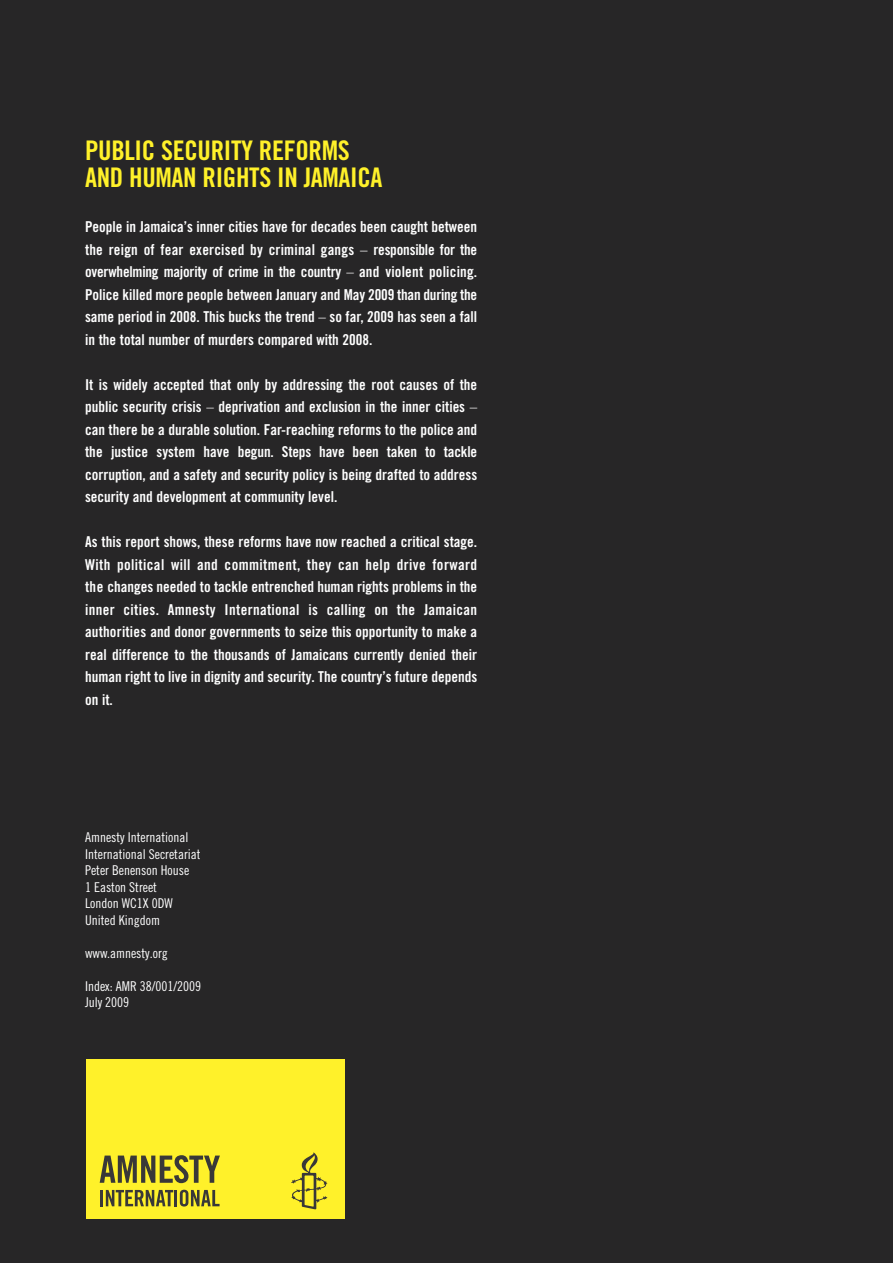
<style>
.page{position:relative;width:893px;height:1263px;background:#272627}
.page>*{position:absolute;margin:0;border:0;box-sizing:border-box;transform-origin:0 0}
.t1{font:27px/27px "Amnesty Trade Gothic Bd Cn 20";letter-spacing:-.015em;color:#fff12a}
.t2{font:15px/22.5px "Amnesty Trade Gothic Bd Cn 20";color:#fff;text-align:justify}
.t3{font:13.5px/16.5px "Amnesty Trade Gothic Cn 18";color:#fff}
.s1{font-family:"Amnesty Trade Gothic";font-weight:300}
</style>
<div class="page">
<div style="left:86px;top:1059px;width:259px;height:159px;background:#fff12a"></div>
<hr style="left:100px;top:1190px;width:3px;height:16px;background:#393838">
<svg style="left:106px;top:1190px;width:114px;height:16px"></svg>
<svg style="left:100px;top:1155px;width:120px;height:28px"></svg>
<svg style="left:291px;top:1152px;width:36px;height:57px"></svg>
<h1 class="t1" style="left:85px;top:137px;width:299px">PUBLIC SECURITY REFORMS<br>AND HUMAN RIGHTS IN JAMAICA</h1>
<p class="t2" style="left:85px;top:215px;width:394px">People in Jamaica’s inner cities have for decades been caught between the reign of fear exercised by criminal gangs <span class="s1">–</span> responsible for the overwhelming majority of crime in the country <span class="s1">–</span> and violent policing.<br>Police killed more people between January and May 2009 than during the same period in 2008. This bucks the trend <span class="s1">–</span> so far, 2009 has seen a fall in the total number of murders compared with 2008.</p>
<p class="t2" style="left:85px;top:373px;width:394px">It is widely accepted that only by addressing the root causes of the public security crisis <span class="s1">–</span> deprivation and exclusion in the inner cities <span class="s1">– </span>can there be a durable solution. Far-reaching reforms to the police and the justice system have begun. Steps have been taken to tackle corruption, and a safety and security policy is being drafted to address security and development at community level.</p>
<p class="t2" style="left:85px;top:530px;width:394px">As this report shows, these reforms have now reached a critical stage.<br>With political will and commitment, they can help drive forward the changes needed to tackle entrenched human rights problems in the inner cities. Amnesty International is calling on the Jamaican authorities and donor governments to seize this opportunity to make a real difference to the thousands of Jamaicans currently denied their human right to live in dignity and security. The country’s future depends on it.</p>
<p class="t3" style="left:85px;top:829px;width:117px">Amnesty International<br>International Secretariat<br>Peter Benenson House<br>1 Easton Street<br>London WC1X 0DW<br>United Kingdom</p>
<p class="t3" style="left:85px;top:944px;width:84px">www.amnesty.org</p>
<p class="t3" style="left:85px;top:977px;width:118px">Index: AMR 38/001/2009<br>July 2009</p>
</div>
